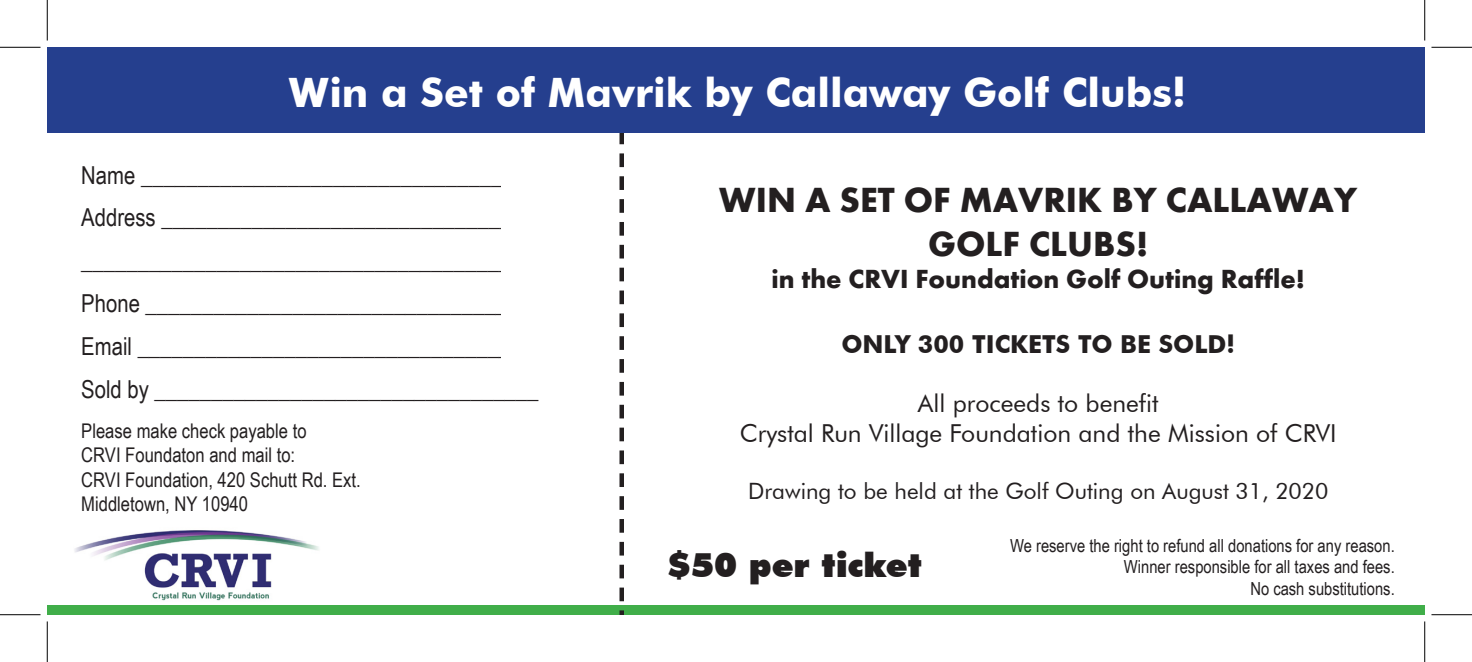
<style>
.page{position:relative;width:1472px;height:662px;background:#fff}
.page>*{position:absolute;margin:0;border:0;box-sizing:border-box;transform-origin:0 0}
.t1{font:700 40.5px "Futura BT";color:#fff}
.t2{font:700 36px/43.2px "Futura";color:#231f20;text-align:center}
.t3{font:900 33.75px "Futura BT";color:#231f20}
.t4{font:700 27px "Futura";color:#231f20}
.t5{font:24.75px "Arial Narrow";color:#231f20}
.t6{font:24.75px "Futura BT";color:#231f20}
.t7{font:700 24.75px "Futura BT";color:#231f20}
.t8{font:22.5px "Futura BT";color:#231f20}
.t9{font:20.25px "Arial Narrow";color:#231f20}
.t10{font:18px "Arial Narrow";color:#231f20}
</style>
<div class="page">
<div style="left:47px;top:605px;width:1377px;height:9px;background:#40ae49"></div>
<svg style="left:619px;top:133px;width:5px;height:481px"></svg>
<div style="left:47px;top:47px;width:1377px;height:86px;background:#253f8e"></div>
<img style="left:74px;top:530px;width:245px;height:71px">
<hr style="left:0;top:47px;width:40px;height:1px;background:#000">
<hr style="left:1431px;top:47px;width:41px;height:1px;background:#000">
<hr style="left:0;top:614px;width:40px;height:1px;background:#000">
<hr style="left:1431px;top:614px;width:41px;height:1px;background:#000">
<hr style="left:47px;top:0;width:1px;height:40px;background:#000">
<hr style="left:47px;top:621px;width:1px;height:41px;background:#000">
<hr style="left:1424px;top:0;width:1px;height:40px;background:#000">
<hr style="left:1424px;top:621px;width:1px;height:41px;background:#000">
<p class="t1" style="left:289px;top:68px;width:898px">Win a Set of Mavrik by Callaway Golf Clubs!</p>
<p class="t5" style="left:81px;top:157px;width:422px">Name ________________________________</p>
<p class="t5" style="left:81px;top:199px;width:431px">Address _______________________________</p>
<p class="t5" style="left:81px;top:242px;width:430px">______________________________________</p>
<p class="t5" style="left:81px;top:285px;width:427px">Phone ________________________________</p>
<p class="t5" style="left:81px;top:328px;width:442px">Email __________________________________</p>
<p class="t5" style="left:81px;top:370px;width:459px">Sold by __________________________________</p>
<p class="t9" style="left:81px;top:416px;width:227px">Please make check payable to</p>
<p class="t9" style="left:81px;top:440px;width:215px">CRVI Foundaton and mail to:</p>
<p class="t9" style="left:81px;top:464px;width:281px">CRVI Foundation, 420 Schutt Rd. Ext.</p>
<p class="t9" style="left:81px;top:489px;width:168px">Middletown, NY 10940</p>
<p class="t2" style="left:719px;top:178px;width:639px">WIN A SET OF MAVRIK BY CALLAWAY<br>GOLF CLUBS!</p>
<p class="t4" style="left:771px;top:262px;width:535px">in the CRVI Foundation Golf Outing Raffle!</p>
<p class="t7" style="left:841px;top:329px;width:395px">ONLY 300 TICKETS TO BE SOLD!</p>
<p class="t6" style="left:918px;top:388px;width:242px">All proceeds to benefit</p>
<p class="t6" style="left:740px;top:418px;width:598px">Crystal Run Village Foundation and the Mission of CRVI</p>
<p class="t8" style="left:748px;top:477px;width:582px">Drawing to be held at the Golf Outing on August 31, 2020</p>
<p class="t10" style="left:1010px;top:532px;width:386px">We reserve the right to refund all donations for any reason.</p>
<p class="t10" style="left:1124px;top:553px;width:272px">Winner responsible for all taxes and fees.</p>
<p class="t10" style="left:1250px;top:575px;width:146px">No cash substitutions.</p>
<p class="t3" style="left:668px;top:544px;width:255px">$50 per ticket</p>
</div>
